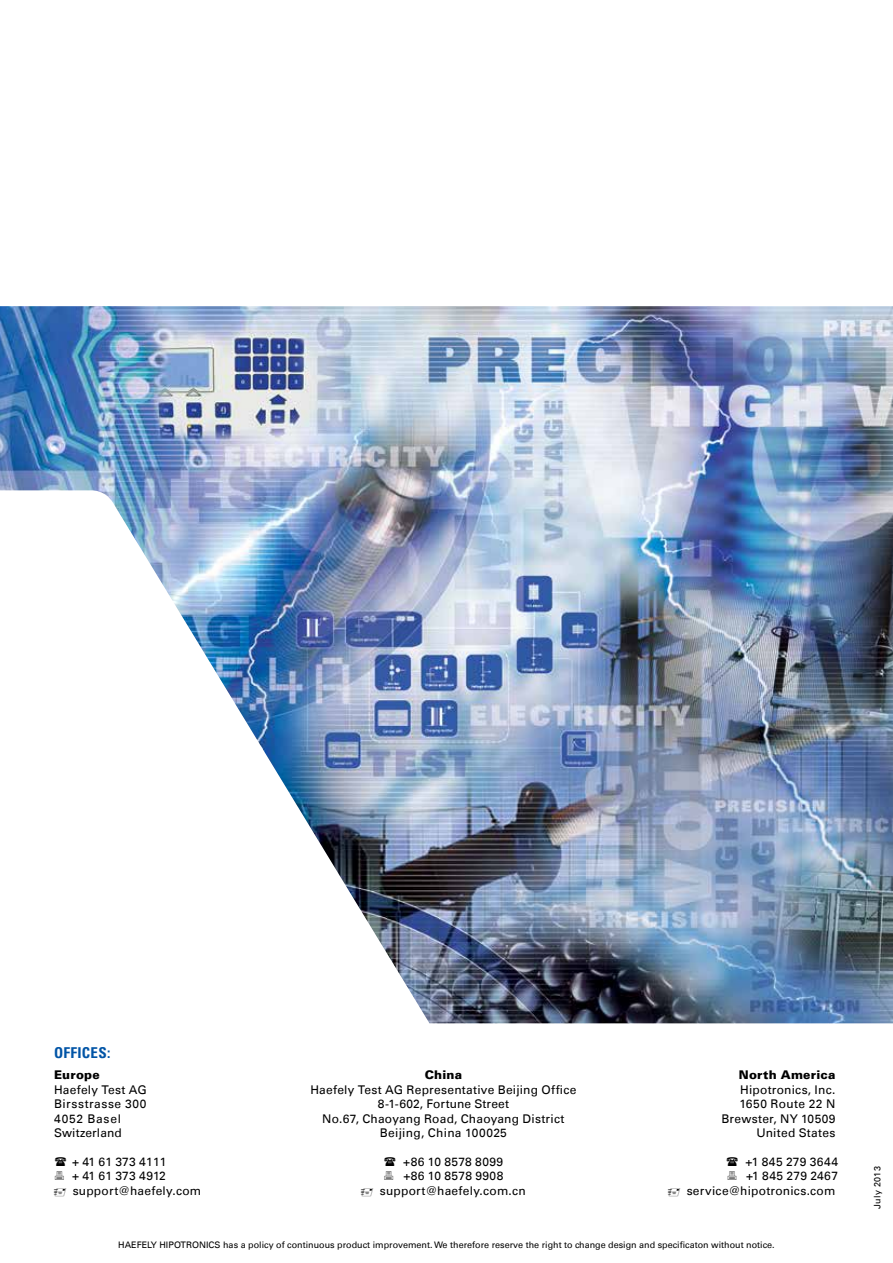
<style>
.page{position:relative;width:893px;height:1263px;background:#fff}
.page>*{position:absolute;margin:0;border:0;box-sizing:border-box;transform-origin:0 0}
.t1{font:700 condensed 15px "Univers LT";color:#0054a6}
.t2{font:12px "Univers LT";letter-spacing:.02em;color:#000}
.t3{font:900 12px "Univers LT";letter-spacing:.02em;color:#000}
.t4{font:12px "Univers LT";letter-spacing:.05em;color:#000}
.t5{font:12px "Univers LT";letter-spacing:.04em;color:#000}
.t6{font:12px "Univers LT";color:#000}
.t7{font:12px "Univers LT";letter-spacing:.06em;color:#000}
.t8{font:9px "Univers LT";color:#000}
.t9{font:9px "Univers LT";letter-spacing:.035em;color:#000}
</style>
<div class="page">
<img style="left:0;top:306px;width:893px;height:717px">
<p class="t1" style="left:54px;top:1043px;width:9px">OFFICES</p>
<p class="t1" style="left:107px;top:1043px;width:5px">:</p>
<p class="t3" style="left:54px;top:1067px;width:47px">Europe</p>
<p class="t3" style="left:425px;top:1067px;width:39px">China</p>
<p class="t3" style="left:739px;top:1067px;width:98px">North America</p>
<p class="t2" style="left:54px;top:1082px;width:94px">Haefely Test AG</p>
<p class="t2" style="left:310px;top:1082px;width:268px">Haefely Test AG Representative Beijing Office</p>
<p class="t2" style="left:740px;top:1082px;width:97px">Hipotronics, Inc.</p>
<p class="t4" style="left:54px;top:1097px;width:94px">Birsstrasse 300</p>
<p class="t2" style="left:378px;top:1097px;width:133px">8-1-602, Fortune Street</p>
<p class="t2" style="left:739px;top:1097px;width:98px">1650 Route 22 N</p>
<p class="t7" style="left:54px;top:1111px;width:69px">4052 Basel</p>
<p class="t2" style="left:322px;top:1111px;width:244px">No.67, Chaoyang Road, Chaoyang District</p>
<p class="t2" style="left:721px;top:1111px;width:115px">Brewster, NY 10509</p>
<p class="t2" style="left:54px;top:1125px;width:69px">Switzerland</p>
<p class="t2" style="left:380px;top:1125px;width:129px">Beijing, China 100025</p>
<p class="t2" style="left:756px;top:1125px;width:81px">United States</p>
<p class="t2" style="left:72px;top:1154px;width:96px">+ 41 61 373 4111</p>
<p class="t2" style="left:403px;top:1154px;width:101px">+86 10 8578 8099</p>
<p class="t5" style="left:745px;top:1154px;width:94px">+1 845 279 3644</p>
<p class="t6" style="left:72px;top:1169px;width:95px">+ 41 61 373 4912</p>
<p class="t2" style="left:403px;top:1169px;width:101px">+86 10 8578 9908</p>
<p class="t2" style="left:746px;top:1169px;width:94px">+1 845 279 2467</p>
<p class="t2" style="left:73px;top:1183px;width:130px">support@haefely.com</p>
<p class="t2" style="left:380px;top:1183px;width:147px">support@haefely.com.cn</p>
<p class="t2" style="left:687px;top:1183px;width:150px">service@hipotronics.com</p>
<p class="t8" style="left:118px;top:1240px;width:658px">HAEFELY HIPOTRONICS has a policy of continuous product improvement. We therefore reserve the right to change design and specificaton without notice.</p>
<p class="t9" style="left:872px;top:1209px;width:44px;rotate:-90deg">July 2013</p>
</div>
